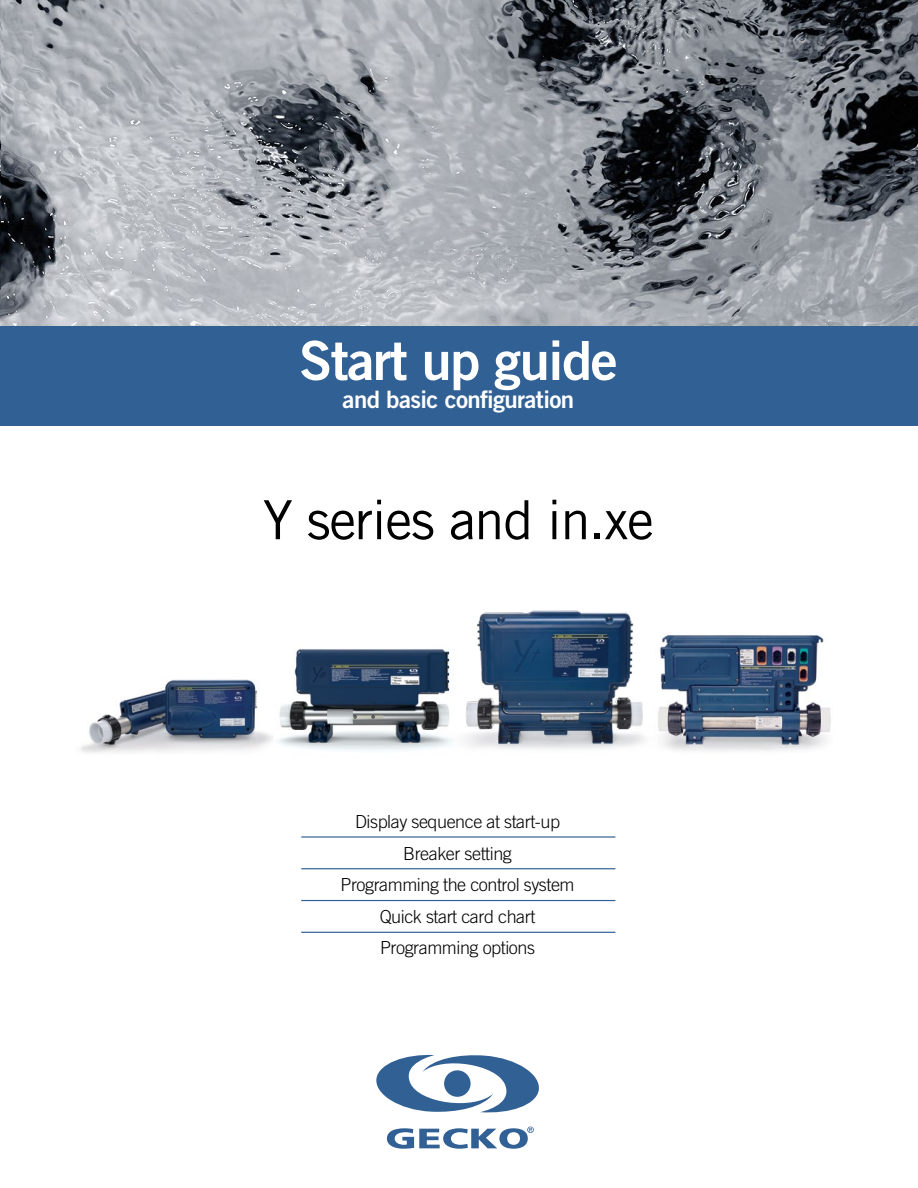
<style>
.page{position:relative;width:918px;height:1188px;background:#fff}
.page>*{position:absolute;margin:0;border:0;box-sizing:border-box;transform-origin:0 0}
.t1{font:54px "Trade Gothic LT Std";letter-spacing:-.025em;color:#000}
.t2{font:54px "Trade Gothic LT Std Bd 2";letter-spacing:-.025em;color:#fff}
.t3{font:24px "Trade Gothic LT Std Bd 2";letter-spacing:-.025em;color:#fff}
.t4{font:300 18px/31.5px "Trade Gothic LT Std";letter-spacing:-.025em;color:#000;text-align:center}
</style>
<div class="page">
<img style="left:278px;top:649px;width:150px;height:102px">
<img style="left:0;top:0;width:917px;height:326px">
<svg style="left:376px;top:1054px;width:163px;height:59px"></svg>
<svg style="left:387px;top:1127px;width:146px;height:22px"></svg>
<hr style="left:301px;top:836px;width:314px;height:2px;background:#316094">
<hr style="left:301px;top:868px;width:314px;height:1px;background:#316094">
<hr style="left:301px;top:900px;width:314px;height:1px;background:#316094">
<hr style="left:301px;top:932px;width:314px;height:1px;background:#316094">
<img style="left:668px;top:635px;width:163px;height:116px">
<img style="left:80px;top:679px;width:193px;height:74px">
<img style="left:428px;top:610px;width:240px;height:139px">
<div style="left:0;top:326px;width:917px;height:99px;background:#316094"></div>
<h1 class="t2" style="left:299px;top:327px;width:320px">Start up guide</h1>
<h2 class="t3" style="left:342px;top:385px;width:233px">and basic configuration</h2>
<h1 class="t1" style="left:263px;top:487px;width:392px">Y series and in.xe</h1>
<p class="t4" style="left:340px;top:806px;width:235px">Display sequence at start-up<br>Breaker setting<br>Programming the control system<br>Quick start card chart<br>Programming options</p>
</div>
